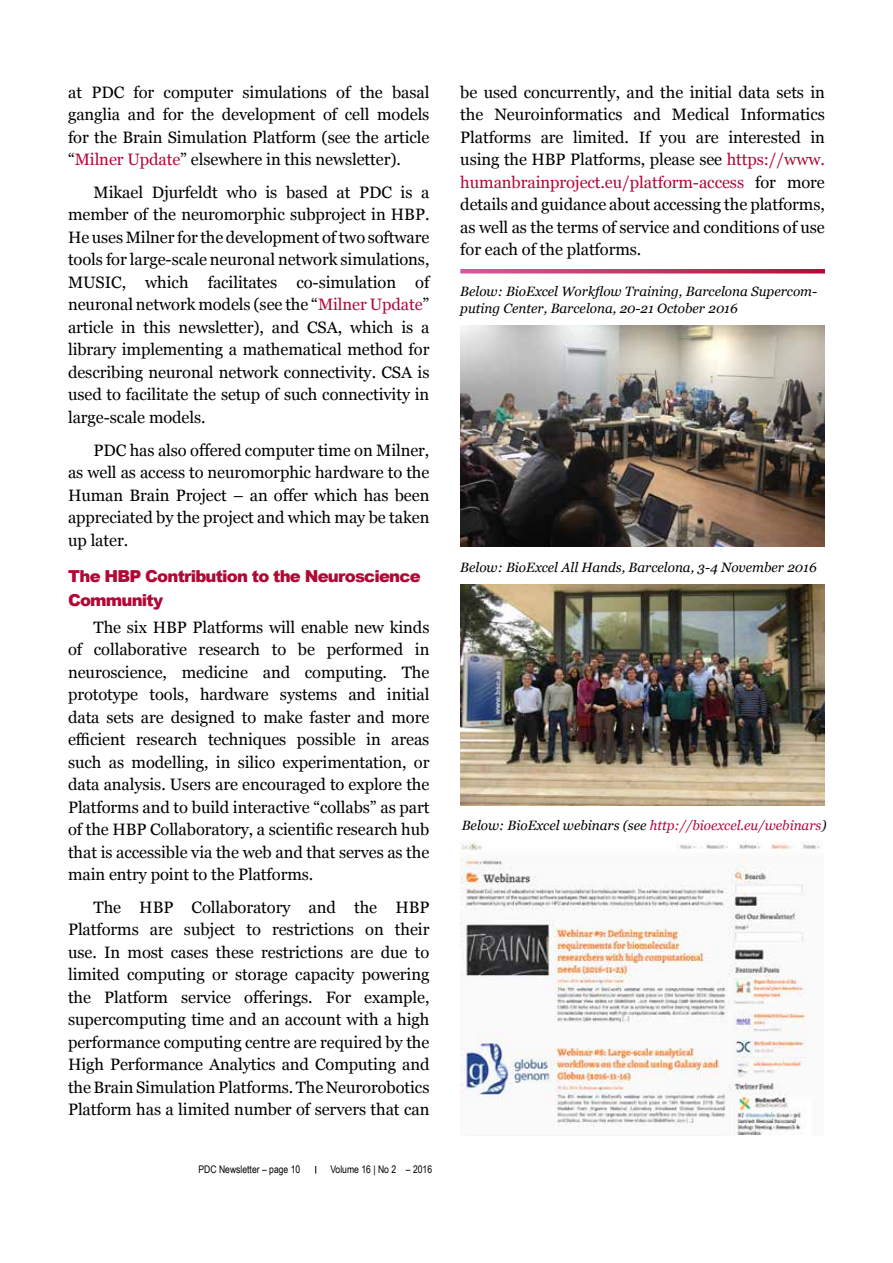
<style>
.page{position:relative;width:893px;height:1263px;background:#fff}
.page>*{position:absolute;margin:0;border:0;box-sizing:border-box;transform-origin:0 0}
.t1{font:16.5px/22.5px "Georgia";letter-spacing:-.005em;color:#000;text-align:justify}
.t2{font:900 16.5px/24px "Arial";letter-spacing:-.05em;color:#b10836}
.t3{font:italic 13.5px/18px "Georgia";color:#000}
.t4{font:10.5px "Arial Narrow";color:#000}
.s1{color:#b10836}
</style>
<div class="page">
<img style="left:460px;top:585px;width:365px;height:221px">
<img style="left:460px;top:326px;width:365px;height:221px">
<img style="left:460px;top:841px;width:363px;height:294px">
<svg style="left:460px;top:269px;width:365px;height:4px"></svg>
<p class="t1" style="left:68px;top:80px;width:363px">at PDC for computer simulations of the basal ganglia and for the development of cell models for the Brain Simulation Platform (see the article “<span class="s1">Milner Update</span>” elsewhere in this newsletter).</p>
<p class="t1" style="left:68px;top:180px;width:363px;text-indent:26px">Mikael Djurfeldt who is based at PDC is a member of the neuromorphic subproject in HBP.<br>He uses Milner for the development of two software tools for large-scale neuronal network simulations, MUSIC, which facilitates co-simulation of neuronal network models (see the “<span class="s1">Milner Update</span>” article in this newsletter), and CSA, which is a library implementing a mathematical method for describing neuronal network connectivity. CSA is used to facilitate the setup of such connectivity in large-scale models.</p>
<p class="t1" style="left:68px;top:438px;width:363px;text-indent:26px">PDC has also offered computer time on Milner, as well as access to neuromorphic hardware to the Human Brain Project – an offer which has been appreciated by the project and which may be taken up later.</p>
<p class="t2" style="left:68px;top:563px;width:354px">The HBP Contribution to the Neuroscience<br>Community</p>
<p class="t1" style="left:68px;top:615px;width:363px;text-indent:26px">The six HBP Platforms will enable new kinds of collaborative research to be performed in neuroscience, medicine and computing. The prototype tools, hardware systems and initial data sets are designed to make faster and more efficient research techniques possible in areas such as modelling, in silico experimentation, or data analysis. Users are encouraged to explore the Platforms and to build interactive “collabs” as part of the HBP Collaboratory, a scientific research hub that is accessible via the web and that serves as the main entry point to the Platforms.</p>
<p class="t1" style="left:68px;top:895px;width:363px;text-indent:26px">The HBP Collaboratory and the HBP Platforms are subject to restrictions on their use. In most cases these restrictions are due to limited computing or storage capacity powering the Platform service offerings. For example, supercomputing time and an account with a high performance computing centre are required by the High Performance Analytics and Computing and the Brain Simulation Platforms. The Neurorobotics Platform has a limited number of servers that can</p>
<p class="t4" style="left:198px;top:1161px;width:103px">PDC Newsletter – page 10</p>
<p class="t4" style="left:330px;top:1161px;width:103px">Volume 16 | No 2 – 2016</p>
<p class="t1" style="left:460px;top:80px;width:366px">be used concurrently, and the initial data sets in the Neuroinformatics and Medical Informatics Platforms are limited. If you are interested in using the HBP Platforms, please see <span class="s1">https://www. humanbrainproject.eu/platform-access</span> for more details and guidance about accessing the platforms, as well as the terms of service and conditions of use for each of the platforms.</p>
<p class="t3" style="left:460px;top:281px;width:358px">Below: BioExcel Workflow Training, Barcelona Supercom&shy;puting Center, Barcelona, 20-21 October 2016</p>
<p class="t3" style="left:460px;top:558px;width:358px">Below: BioExcel All Hands, Barcelona, 3-4 November 2016</p>
<p class="t3" style="left:462px;top:816px;width:366px">Below: BioExcel webinars (see <span class="s1">http://bioexcel.eu/webinars</span>)</p>
</div>
